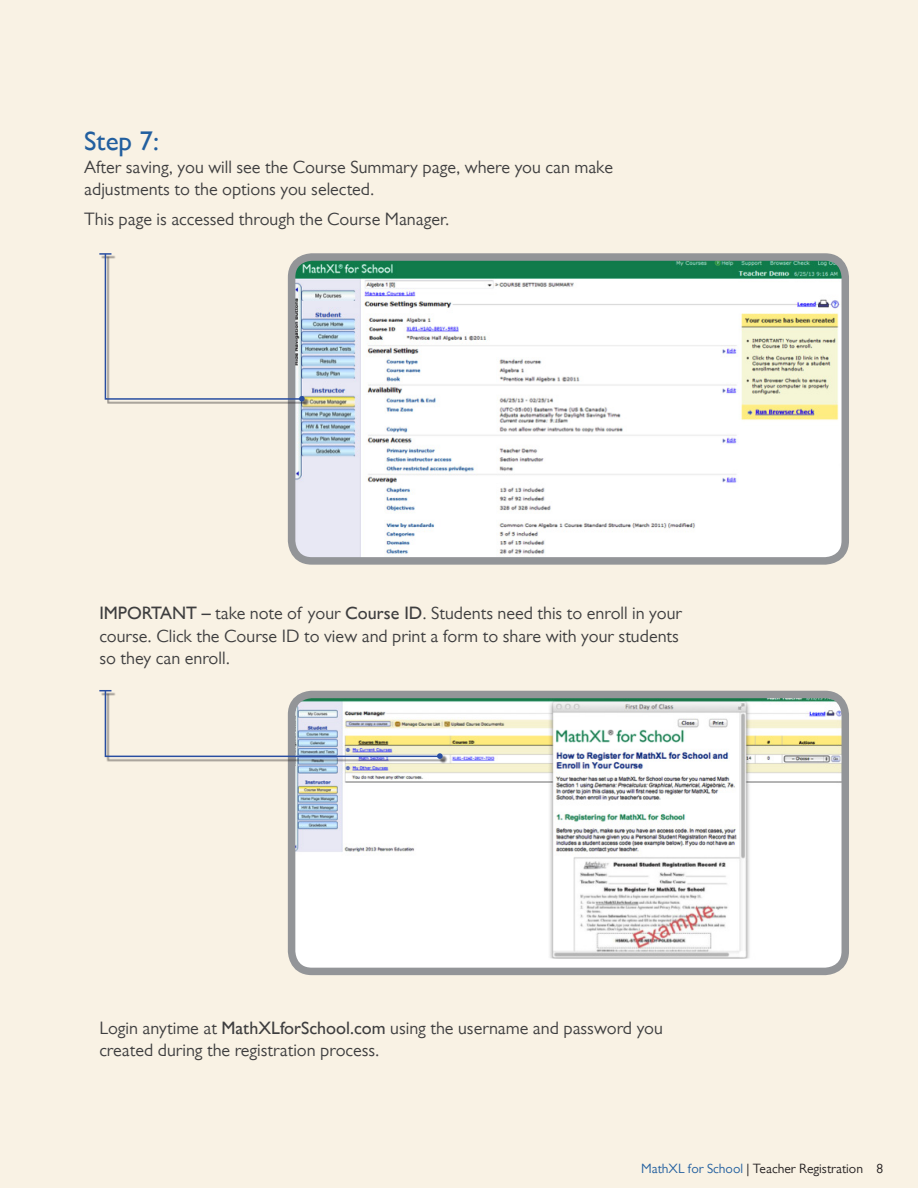
<style>
.page{position:relative;width:918px;height:1188px;background:#f9f2e4}
.page>*{position:absolute;margin:0;border:0;box-sizing:border-box;transform-origin:0 0}
.Step_Copy{font:700 27px "Gill Sans MT Pro";color:#225f9f}
.Body_copy{font:18px/22.5px "Gill Sans MT Pro";color:#3e3e3f}
.t1{font:13.5px "Gill Sans MT Pro";color:#231f20}
.s1{font-weight:700}
.s2{font-weight:500}
.s3{color:#225f9f}
</style>
<div class="page">
<img style="left:297px;top:262px;width:543px;height:294px">
<div style="left:288px;top:253px;width:561px;height:312px;border:8px solid #939598;border-radius:20px"></div>
<div style="left:292px;top:694px;width:553px;height:277px;background:#fff;border-radius:20px"></div>
<img style="left:297px;top:700px;width:543px;height:259px">
<div style="left:288px;top:691px;width:561px;height:284px;border:8px solid #939598;border-radius:20px"></div>
<div style="left:107px;top:256px;width:200px;height:148px;background:#231f20;opacity:.55"></div>
<div style="left:301px;top:398px;width:8px;height:8px;background:#231f20;opacity:.55"></div>
<svg style="left:99px;top:253px;width:206px;height:149px"></svg>
<div style="left:107px;top:692px;width:338px;height:70px;background:#231f20;opacity:.55"></div>
<div style="left:439px;top:755px;width:8px;height:9px;background:#231f20;opacity:.55"></div>
<svg style="left:99px;top:690px;width:344px;height:69px"></svg>
<p class="Step_Copy" style="left:84px;top:125px;width:76px">Step 7:</p>
<p class="Body_copy" style="left:84px;top:156px;width:530px">After saving, you will see the Course Summary page, where you can make adjustments to the options you selected.</p>
<p class="Body_copy" style="left:84px;top:207px;width:367px">This page is accessed through the Course Manager.</p>
<p class="Body_copy" style="left:99px;top:602px;width:584px"><span class="s1">IMPORTANT</span> <span class="s2">–</span> take note of your <span class="s1">Course ID</span>. Students need this to enroll in your course. Click the Course ID to view and print a form to share with your students so they can enroll.</p>
<p class="Body_copy" style="left:99px;top:1016px;width:565px">Login anytime at <span class="s1">MathXLforSchool.com</span> using the username and password you created during the registration process.</p>
<p class="t1" style="left:641px;top:1160px;width:244px"><span class="s3">MathXL for School</span> | Teacher Registration 8</p>
</div>
